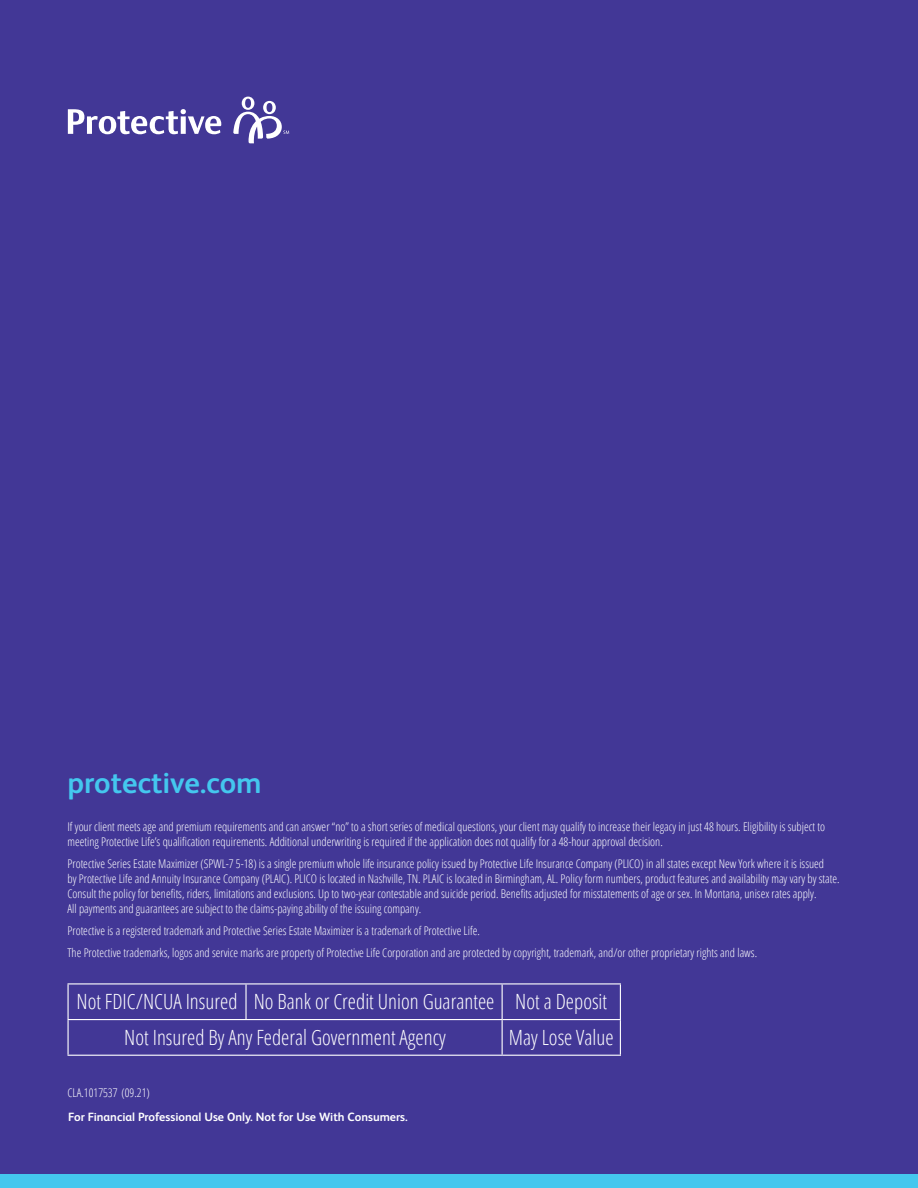
<style>
.page{position:relative;width:918px;height:1188px;background:#423796}
.page>*{position:absolute;margin:0;border:0;box-sizing:border-box;transform-origin:0 0}
.t1{font:700 30px "FS Albert Pro";color:#44c7ee}
.t2{font:300 21px "Open Sans Condensed";color:#fff}
.Disclosures{font:300 12px/15px "Open Sans Condensed";color:#fff}
.Professional_Disclos{font:700 12px "FS Albert Pro";color:#fff}
</style>
<div class="page">
<div style="left:0;top:1174px;width:918px;height:14px;background:#44c7ee"></div>
<svg style="left:233px;top:97px;width:56px;height:46px"></svg>
<svg style="left:68px;top:109px;width:153px;height:25px"></svg>
<hr style="left:68px;top:983px;width:178px;height:1px;background:#fff">
<hr style="left:68px;top:984px;width:1px;height:35px;background:#fff">
<hr style="left:246px;top:983px;width:256px;height:1px;background:#fff">
<hr style="left:245px;top:984px;width:2px;height:35px;background:#fff">
<hr style="left:502px;top:983px;width:119px;height:1px;background:#fff">
<hr style="left:502px;top:984px;width:1px;height:35px;background:#fff">
<hr style="left:620px;top:984px;width:1px;height:35px;background:#fff">
<hr style="left:68px;top:1019px;width:178px;height:1px;background:#fff">
<hr style="left:68px;top:1020px;width:1px;height:35px;background:#fff">
<hr style="left:246px;top:1019px;width:256px;height:1px;background:#fff">
<hr style="left:502px;top:1019px;width:119px;height:1px;background:#fff">
<hr style="left:502px;top:1020px;width:1px;height:35px;background:#fff">
<hr style="left:620px;top:1020px;width:1px;height:35px;background:#fff">
<hr style="left:68px;top:1055px;width:178px;height:1px;background:#fff">
<hr style="left:246px;top:1055px;width:256px;height:1px;background:#fff">
<hr style="left:502px;top:1055px;width:119px;height:1px;background:#fff">
<p class="t1" style="left:68px;top:761px;width:196px">protective.com</p>
<p class="Disclosures" style="left:68px;top:819px;width:759px">If your client meets age and premium requirements and can answer “no” to a short series of medical questions, your client may qualify to increase their legacy in just 48 hours. Eligibility is subject to meeting Protective Life’s qualification requirements. Additional underwriting is required if the application does not qualify for a 48-hour approval decision.</p>
<p class="Disclosures" style="left:68px;top:856px;width:774px">Protective Series Estate Maximizer (SPWL-7 5-18) is a single premium whole life insurance policy issued by Protective Life Insurance Company (PLICO) in all states except New York where it is issued<br>by Protective Life and Annuity Insurance Company (PLAIC). PLICO is located in Nashville, TN. PLAIC is located in Birmingham, AL. Policy form numbers, product features and availability may vary by state.<br>Consult the policy for benefits, riders, limitations and exclusions. Up to two-year contestable and suicide period. Benefits adjusted for misstatements of age or sex. In Montana, unisex rates apply.<br>All payments and guarantees are subject to the claims-paying ability of the issuing company.</p>
<p class="Disclosures" style="left:68px;top:923px;width:414px">Protective is a registered trademark and Protective Series Estate Maximizer is a trademark of Protective Life.</p>
<p class="Disclosures" style="left:68px;top:944px;width:691px">The Protective trademarks, logos and service marks are property of Protective Life Corporation and are protected by copyright, trademark, and/or other proprietary rights and laws.</p>
<p class="t2" style="left:77px;top:987px;width:163px">Not FDIC/NCUA Insured</p>
<p class="t2" style="left:254px;top:987px;width:242px">No Bank or Credit Union Guarantee</p>
<p class="t2" style="left:515px;top:987px;width:93px">Not a Deposit</p>
<p class="t2" style="left:124px;top:1023px;width:323px">Not Insured By Any Federal Government Agency</p>
<p class="t2" style="left:509px;top:1023px;width:106px">May Lose Value</p>
<p class="Disclosures" style="left:68px;top:1084px;width:84px">CLA.1017537 (09.21)</p>
<p class="Professional_Disclos" style="left:68px;top:1108px;width:341px">For Financial Professional Use Only. Not for Use With Consumers.</p>
</div>
